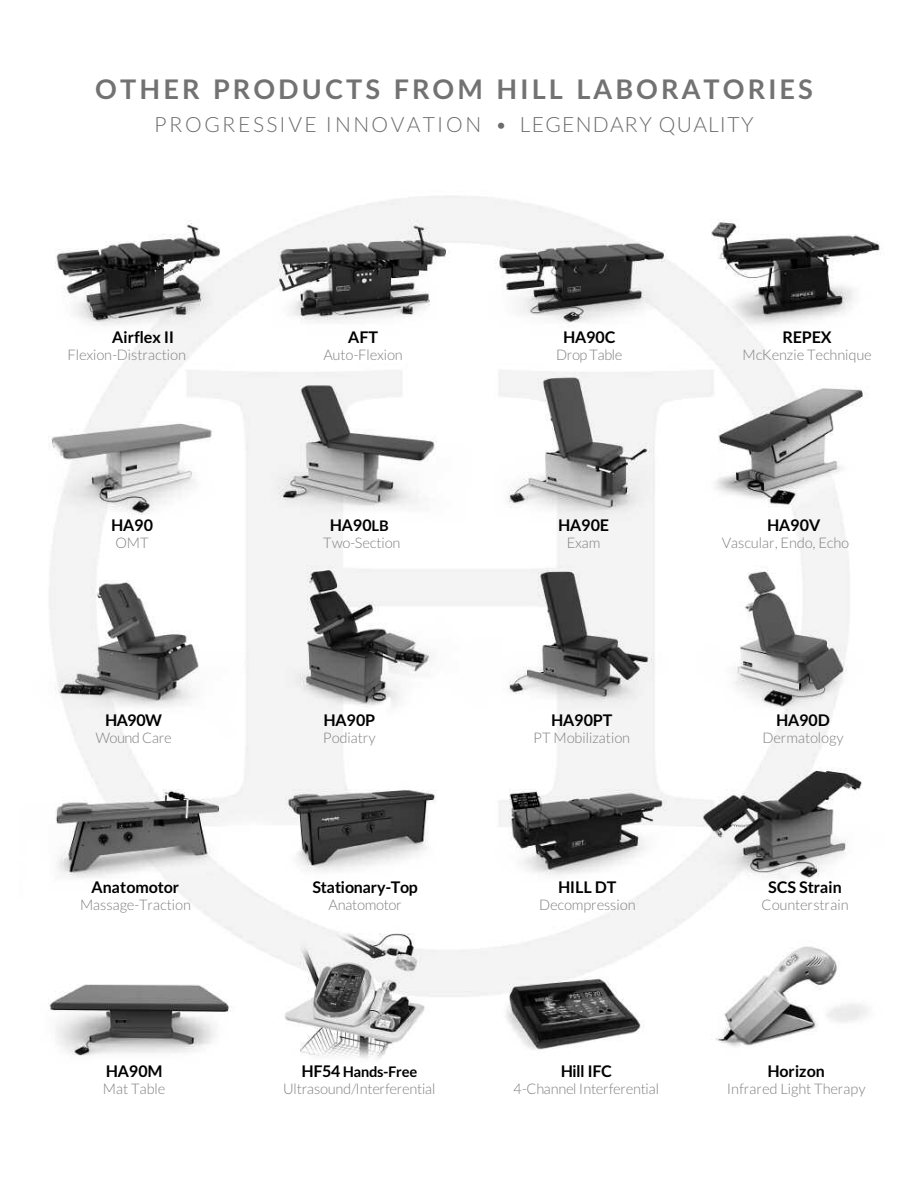
<style>
.page{position:relative;width:918px;height:1188px;background:#fff}
.page>*{position:absolute;margin:0;border:0;box-sizing:border-box;transform-origin:0 0}
.t1{font:700 27px "Lato";letter-spacing:.115em;color:#727272}
.t2{font:300 21px "Lato";letter-spacing:.105em;color:#6c6c6c}
.t3{font:700 16.05px "Lato";letter-spacing:-.005em;color:#000}
.t4{font:300 14.55px/16.8px "Lato";letter-spacing:-.005em;color:#808080;text-align:center}
.t5{font:300 14.55px "Lato";letter-spacing:-.025em;color:#808080}
.t6{font:300 14.55px "Lato";letter-spacing:-.04em;color:#808080}
.s1{font-size:14.55px}
.s2{font-weight:700;font-size:16.05px;color:#000}
.s3{font-weight:700;color:#000}
</style>
<div class="page">
<img style="left:48px;top:196px;width:833px;height:862px">
<h1 class="t1" style="left:95px;top:74px;width:719px">OTHER PRODUCTS FROM HILL LABORATORIES</h1>
<h2 class="t2" style="left:155px;top:113px;width:600px">PROGRESSIVE INNOVATION • LEGENDARY QUALITY</h2>
<p class="t3" style="left:112px;top:328px;width:63px">Airflex II</p>
<p class="t4" style="left:67px;top:347px;width:120px">Flexion-Distraction</p>
<p class="t3" style="left:348px;top:328px;width:31px">AFT</p>
<p class="t4" style="left:323px;top:347px;width:81px">Auto-Flexion</p>
<p class="t3" style="left:563px;top:328px;width:54px">HA90C</p>
<p class="t5" style="left:556px;top:347px;width:68px">Drop Table</p>
<p class="t3" style="left:782px;top:328px;width:51px">REPEX</p>
<p class="t4" style="left:743px;top:347px;width:131px">McKenzie Technique</p>
<p class="t3" style="left:111px;top:516px;width:43px">HA90</p>
<p class="t4" style="left:115px;top:534px;width:35px">OMT</p>
<p class="t3" style="left:330px;top:516px;width:60px">HA90<span class="s1">LB</span></p>
<p class="t4" style="left:323px;top:534px;width:79px">Two-Section</p>
<p class="t3" style="left:558px;top:516px;width:52px">HA90E</p>
<p class="t4" style="left:567px;top:534px;width:35px">Exam</p>
<p class="t3" style="left:767px;top:516px;width:54px">HA90V</p>
<p class="t4" style="left:722px;top:534px;width:129px">Vascular, Endo, Echo</p>
<p class="t3" style="left:105px;top:711px;width:59px">HA90W</p>
<p class="t6" style="left:96px;top:729px;width:78px">Wound Care</p>
<p class="t3" style="left:324px;top:711px;width:53px">HA90P</p>
<p class="t4" style="left:323px;top:729px;width:54px">Podiatry</p>
<p class="t3" style="left:551px;top:711px;width:63px">HA90PT</p>
<p class="t4" style="left:534px;top:729px;width:98px">PT Mobilization</p>
<p class="t3" style="left:776px;top:711px;width:55px">HA90D</p>
<p class="t4" style="left:762px;top:729px;width:83px">Dermatology</p>
<p class="t3" style="left:92px;top:878px;width:89px">Anatomotor</p>
<p class="t4" style="left:80px;top:896px;width:112px">Massage-Traction</p>
<p class="t3" style="left:313px;top:878px;width:107px">Stationary-Top</p>
<p class="t5" style="left:329px;top:896px;width:74px">Anatomotor</p>
<p class="t3" style="left:558px;top:878px;width:60px">HILL DT</p>
<p class="t4" style="left:539px;top:896px;width:98px">Decompression</p>
<p class="t3" style="left:768px;top:878px;width:75px">SCS Strain</p>
<p class="t4" style="left:762px;top:896px;width:89px">Counterstrain</p>
<p class="t3" style="left:106px;top:1062px;width:58px">HA90M</p>
<p class="t4" style="left:103px;top:1080px;width:64px">Mat Table</p>
<p class="t4" style="left:283px;top:1063px;width:154px"><span class="s2">HF54</span> <span class="s3">Hands-Free<br></span>Ultrasound/Interferential</p>
<p class="t3" style="left:561px;top:1062px;width:53px">Hill IFC</p>
<p class="t5" style="left:514px;top:1080px;width:147px">4-Channel Interferential</p>
<p class="t3" style="left:768px;top:1062px;width:59px">Horizon</p>
<p class="t4" style="left:727px;top:1080px;width:140px">Infrared Light Therapy</p>
</div>
